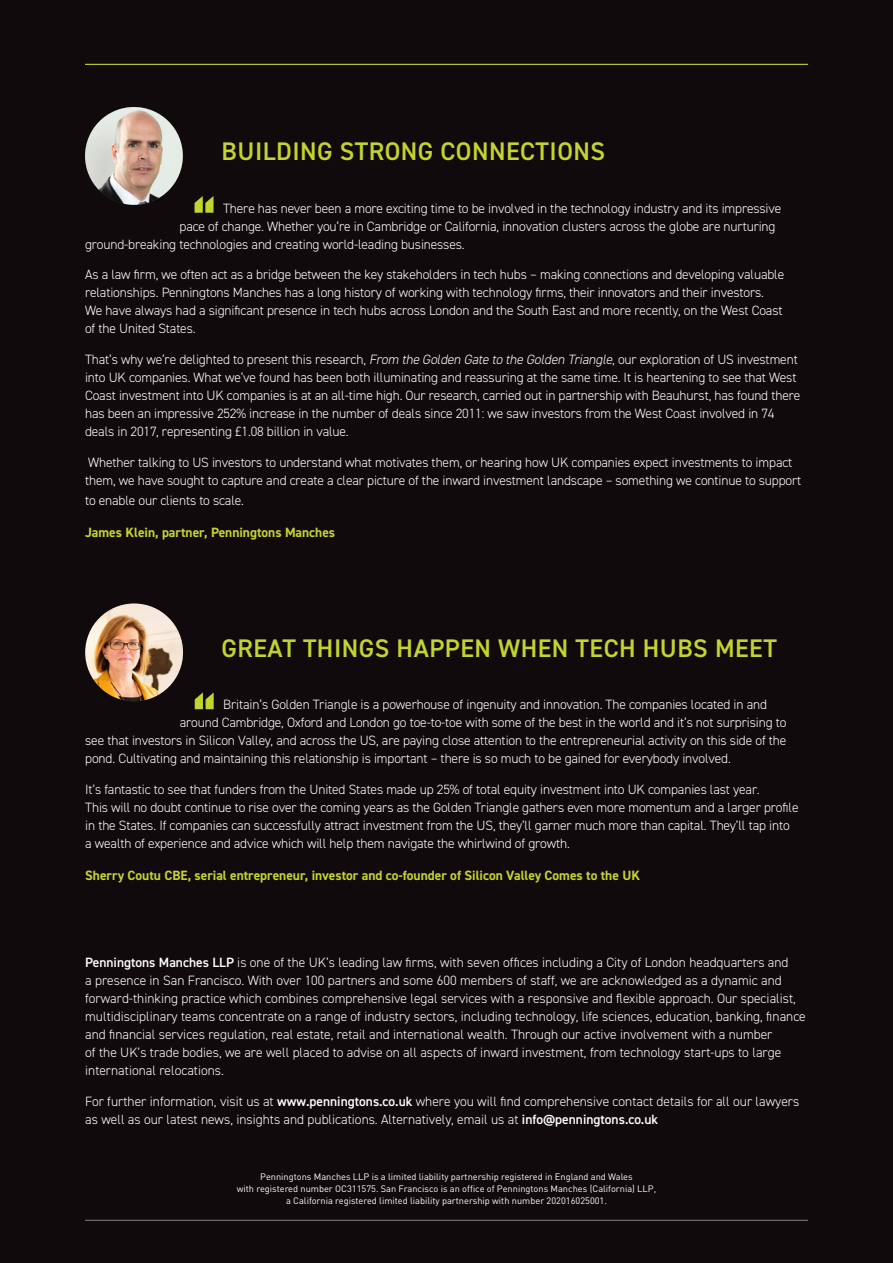
<style>
.page{position:relative;width:893px;height:1263px;background:#110a0c}
.page>*{position:absolute;margin:0;border:0;box-sizing:border-box;transform-origin:0 0}
.t1{font:600 25.5px "DIN2014";letter-spacing:.02em;color:#c1d52f}
.Body{font:300 13.5px/18px "DIN2014";letter-spacing:-.01em;color:#fff}
.Penningtons{font:300 13.5px/18px "DIN2014";color:#fff}
.Body-2{font:700 13.5px "DIN2014";color:#c1d52f}
.t2{font:9.3px/12px "DIN";color:#fff;text-align:center}
.s1{font-style:italic}
.s2{font-weight:600}
</style>
<div class="page">
<hr style="left:85px;top:64px;width:723px;height:1px;background:#c1d52f">
<hr style="left:85px;top:1220px;width:723px;height:1px;background:#808285">
<svg style="left:195px;top:196px;width:18px;height:17px"></svg>
<img style="left:85px;top:107px;width:98px;height:98px;border-radius:49px">
<svg style="left:195px;top:692px;width:19px;height:17px"></svg>
<img style="left:85px;top:603px;width:98px;height:98px;border-radius:49px">
<p class="t1" style="left:222px;top:135px;width:385px">BUILDING STRONG CONNECTIONS</p>
<p class="Body" style="left:223px;top:199px;width:560px">There has never been a more exciting time to be involved in the technology industry and its impressive</p>
<p class="Body" style="left:180px;top:217px;width:597px">pace of change. Whether you’re in Cambridge or California, innovation clusters across the globe are nurturing</p>
<p class="Body" style="left:85px;top:235px;width:381px">ground-breaking technologies and creating world-leading businesses.</p>
<p class="Body" style="left:85px;top:266px;width:701px">As a law firm, we often act as a bridge between the key stakeholders in tech hubs – making connections and developing valuable relationships. Penningtons Manches has a long history of working with technology firms, their innovators and their investors.<br>We have always had a significant presence in tech hubs across London and the South East and more recently, on the West Coast of the United States.</p>
<p class="Body" style="left:85px;top:351px;width:717px">That’s why we’re delighted to present this research, <span class="s1">From the Golden Gate to the Golden Triangle</span>, our exploration of US investment into UK companies. What we’ve found has been both illuminating and reassuring at the same time. It is heartening to see that West Coast investment into UK companies is at an all-time high. Our research, carried out in partnership with Beauhurst, has found there has been an impressive 252% increase in the number of deals since 2011: we saw investors from the West Coast involved in 74 deals in 2017, representing £1.08 billion in value.</p>
<p class="Body" style="left:85px;top:453px;width:718px">Whether talking to US investors to understand what motivates them, or hearing how UK companies expect investments to impact them, we have sought to capture and create a clear picture of the inward investment landscape – something we continue to support</p>
<p class="Body" style="left:85px;top:491px;width:160px">to enable our clients to scale.</p>
<p class="Body-2" style="left:85px;top:523px;width:252px">James Klein, partner, Penningtons Manches</p>
<p class="t1" style="left:221px;top:631px;width:557px">GREAT THINGS HAPPEN WHEN TECH HUBS MEET</p>
<p class="Body" style="left:223px;top:695px;width:545px">Britain’s Golden Triangle is a powerhouse of ingenuity and innovation. The companies located in and</p>
<p class="Body" style="left:180px;top:713px;width:608px">around Cambridge, Oxford and London go toe-to-toe with some of the best in the world and it’s not surprising to</p>
<p class="Body" style="left:85px;top:731px;width:703px">see that investors in Silicon Valley, and across the US, are paying close attention to the entrepreneurial activity on this side of the</p>
<p class="Body" style="left:85px;top:749px;width:647px">pond. Cultivating and maintaining this relationship is important – there is so much to be gained for everybody involved.</p>
<p class="Body" style="left:85px;top:780px;width:715px">It’s fantastic to see that funders from the United States made up 25% of total equity investment into UK companies last year.<br>This will no doubt continue to rise over the coming years as the Golden Triangle gathers even more momentum and a larger profile in the States. If companies can successfully attract investment from the US, they’ll garner much more than capital. They’ll tap into a wealth of experience and advice which will help them navigate the whirlwind of growth.</p>
<p class="Body-2" style="left:85px;top:866px;width:556px">Sherry Coutu CBE, serial entrepreneur, investor and co-founder of Silicon Valley Comes to the UK</p>
<p class="Penningtons" style="left:85px;top:954px;width:722px"><span class="s2">Penningtons Manches LLP</span> is one of the UK’s leading law firms, with seven offices including a City of London headquarters and<br>a presence in San Francisco. With over 100 partners and some 600 members of staff, we are acknowledged as a dynamic and forward-thinking practice which combines comprehensive legal services with a responsive and flexible approach. Our specialist, multidisciplinary teams concentrate on a range of industry sectors, including technology, life sciences, education, banking, finance and financial services regulation, real estate, retail and international wealth. Through our active involvement with a number<br>of the UK’s trade bodies, we are well placed to advise on all aspects of inward investment, from technology start-ups to large international relocations.</p>
<p class="Body" style="left:85px;top:1092px;width:716px">For further information, visit us at <span class="s2">www.penningtons.co.uk</span> where you will find comprehensive contact details for all our lawyers as well as our latest news, insights and publications. Alternatively, email us at <span class="s2">info@penningtons.co.uk</span></p>
<p class="t2" style="left:237px;top:1170px;width:421px">Penningtons Manches LLP is a limited liability partnership registered in England and Wales<br>with registered number OC311575. San Francisco is an office of Penningtons Manches (California) LLP, a California registered limited liability partnership with number 202016025001.</p>
</div>
